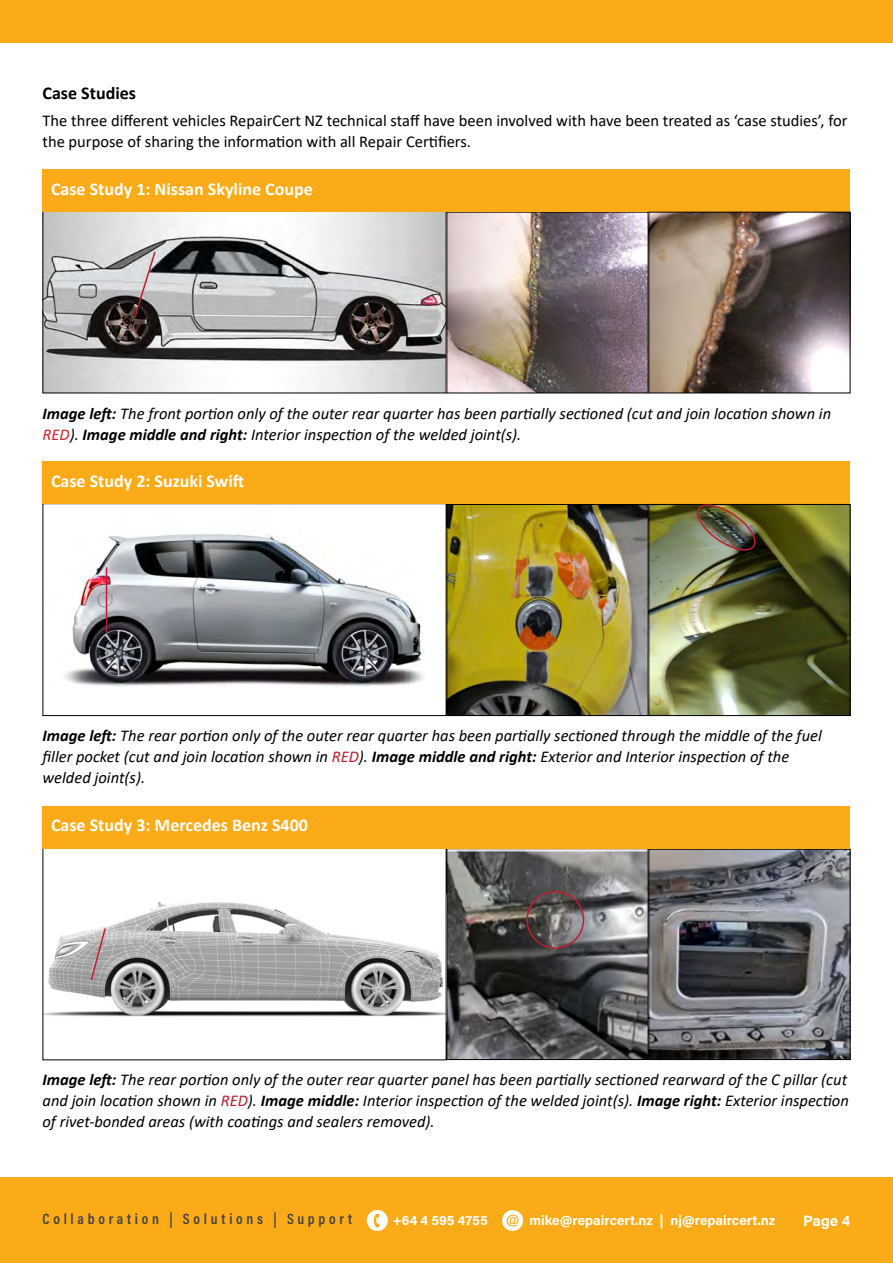
<style>
.page{position:relative;width:893px;height:1263px;background:#fff}
.page>*{position:absolute;margin:0;border:0;box-sizing:border-box;transform-origin:0 0}
.t1{font:700 18px "Calibri";color:#fff}
.t2{font:700 18px "Calibri";color:#000}
.t3{font:italic 16.5px/21px "Calibri";color:#000}
.t4{font:16.5px/21px "Calibri";color:#000}
.t5{font:600 15px "Acumin Pro Cond";letter-spacing:.25em;color:#414042}
.t6{font:700 15px "Acumin Pro";color:#fff}
.t7{font:700 13.5px "Acumin Pro";color:#fff}
.s1{font-weight:700}
.s2{color:#d2232a}
.s3{color:#be1e2d}
</style>
<div class="page">
<div style="left:0;top:0;width:893px;height:43px;background:#fbab18"></div>
<div style="left:0;top:1178px;width:893px;height:85px;background:#fbab18"></div>
<div style="left:367px;top:1210px;width:21px;height:21px;background:#fff;border-radius:50%"></div>
<svg style="left:374px;top:1214px;width:5px;height:13px"></svg>
<div style="left:502px;top:1210px;width:21px;height:21px;background:#fff;border-radius:50%"></div>
<svg style="left:507px;top:1215px;width:12px;height:11px"></svg>
<img style="left:448px;top:850px;width:400px;height:208px">
<div style="left:446px;top:848px;width:202px;height:212px;border:1px solid #000"></div>
<div style="left:648px;top:849px;width:202px;height:211px;border:1px solid #000"></div>
<img style="left:45px;top:213px;width:803px;height:178px">
<div style="left:43px;top:169px;width:807px;height:43px;background:#fbab18"></div>
<div style="left:648px;top:212px;width:202px;height:181px;border:1px solid #000"></div>
<img style="left:64px;top:506px;width:784px;height:208px">
<div style="left:43px;top:503px;width:403px;height:213px;border:1px solid #000"></div>
<div style="left:446px;top:504px;width:202px;height:212px;border:1px solid #000"></div>
<div style="left:43px;top:461px;width:807px;height:43px;background:#fbab18"></div>
<div style="left:648px;top:504px;width:202px;height:212px;border:1px solid #000"></div>
<img style="left:45px;top:902px;width:399px;height:115px">
<div style="left:43px;top:806px;width:807px;height:42px;background:#fbab18"></div>
<svg style="left:133px;top:250px;width:24px;height:70px;background:#988e8f"></svg>
<hr style="left:106px;top:567px;width:1px;height:65px;background:#be1e2d">
<img style="left:692px;top:503px;width:68px;height:50px">
<svg style="left:89px;top:927px;width:18px;height:55px"></svg>
<div style="left:526px;top:891px;width:58px;height:58px;border:2px solid #be1e2d;border-radius:50%"></div>
<p class="t2" style="left:43px;top:80px;width:95px">Case Studies</p>
<p class="t4" style="left:43px;top:110px;width:806px">The three different vehicles RepairCert NZ technical staff have been involved with have been treated as ‘case studies’, for the purpose of sharing the information with all Repair Certifiers.</p>
<p class="t1" style="left:51px;top:176px;width:263px">Case Study 1: Nissan Skyline Coupe</p>
<p class="t3" style="left:43px;top:403px;width:790px"><span class="s1">Image left:</span> The front portion only of the outer rear quarter has been partially sectioned (cut and join location shown in<br><span class="s2">RED</span>). <span class="s1">Image middle and right:</span> Interior inspection of the welded joint(s).</p>
<p class="t1" style="left:51px;top:468px;width:195px">Case Study 2: Suzuki Swift</p>
<p class="t3" style="left:43px;top:724px;width:781px"><span class="s1">Image left:</span> The rear portion only of the outer rear quarter has been partially sectioned through the middle of the fuel filler pocket (cut and join location shown in <span class="s3">RED</span>). <span class="s1">Image middle and right:</span> Exterior and Interior inspection of the welded joint(s).</p>
<p class="t1" style="left:51px;top:813px;width:258px">Case Study 3: Mercedes Benz S400</p>
<p class="t3" style="left:43px;top:1068px;width:808px;text-align:justify"><span class="s1">Image left:</span> The rear portion only of the outer rear quarter panel has been partially sectioned rearward of the C pillar (cut and join location shown in <span class="s3">RED</span>). <span class="s1">Image middle:</span> Interior inspection of the welded joint(s). <span class="s1">Image right:</span> Exterior inspection of rivet-bonded areas (with coatings and sealers removed).</p>
<p class="t5" style="left:43px;top:1209px;width:311px">Collaboration | Solutions | Support</p>
<p class="t7" style="left:392px;top:1210px;width:97px">+64 4 595 4755</p>
<p class="t7" style="left:529px;top:1210px;width:247px">mike@repaircert.nz | nj@repaircert.nz</p>
<p class="t6" style="left:803px;top:1210px;width:49px">Page 4</p>
</div>
